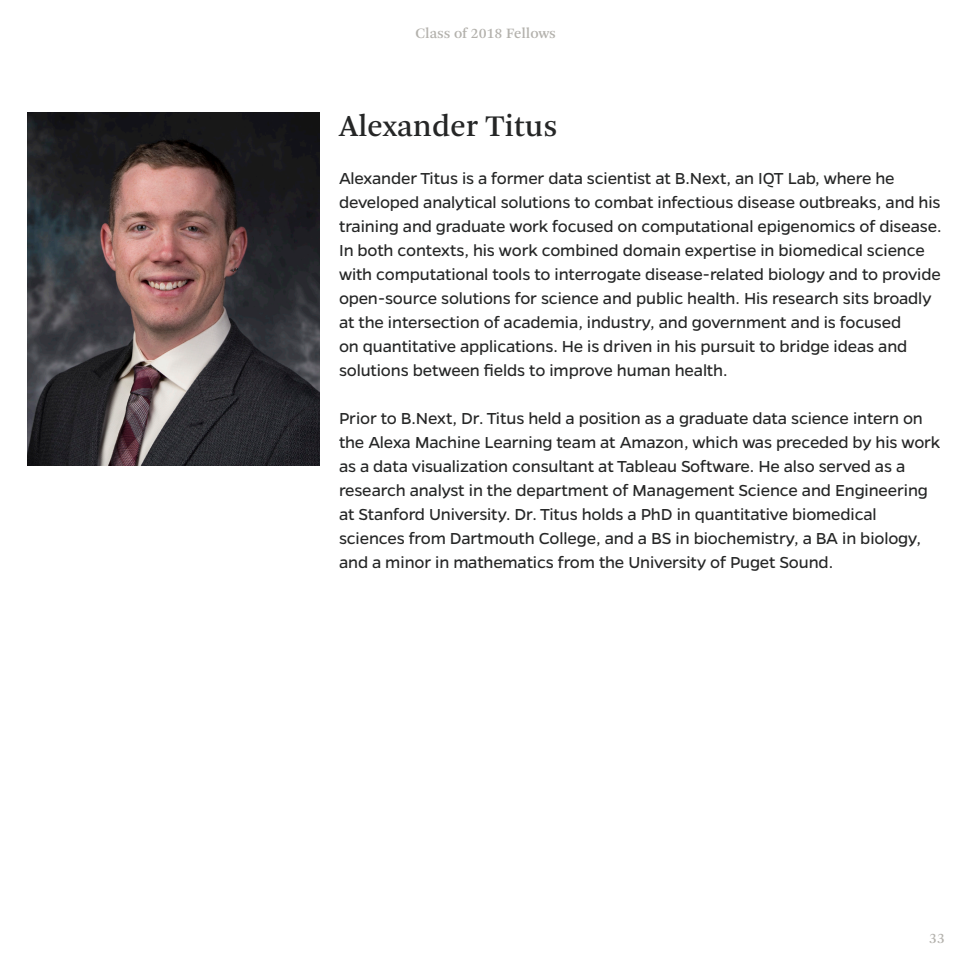
<style>
.page{position:relative;width:972px;height:972px;background:#fff}
.page>*{position:absolute;margin:0;border:0;box-sizing:border-box;transform-origin:0 0}
.Bio_H1{font:31.5px "Arnhem Pro";color:#252626}
.Bio_paragraph{font:18px/24px "Gentona";letter-spacing:-.01em;color:#252626}
.t1{font:15px "Arnhem Pro";color:#b3b1ac}
</style>
<div class="page">
<img style="left:27px;top:112px;width:293px;height:353px">
<p class="t1" style="left:415px;top:24px;width:142px">Class of 2018 Fellows</p>
<p class="Bio_H1" style="left:339px;top:106px;width:220px">Alexander Titus</p>
<p class="Bio_paragraph" style="left:339px;top:166px;width:604px">Alexander Titus is a former data scientist at B.Next, an IQT Lab, where he developed analytical solutions to combat infectious disease outbreaks, and his training and graduate work focused on computational epigenomics of disease.<br>In both contexts, his work combined domain expertise in biomedical science with computational tools to interrogate disease-related biology and to provide open-source solutions for science and public health. His research sits broadly at the intersection of academia, industry, and government and is focused<br>on quantitative applications. He is driven in his pursuit to bridge ideas and solutions between fields to improve human health.</p>
<p class="Bio_paragraph" style="left:339px;top:406px;width:603px">Prior to B.Next, Dr. Titus held a position as a graduate data science intern on the Alexa Machine Learning team at Amazon, which was preceded by his work as a data visualization consultant at Tableau Software. He also served as a research analyst in the department of Management Science and Engineering at Stanford University. Dr. Titus holds a PhD in quantitative biomedical sciences from Dartmouth College, and a BS in biochemistry, a BA in biology, and a minor in mathematics from the University of Puget Sound.</p>
<p class="t1" style="left:929px;top:928px;width:17px">33</p>
</div>
